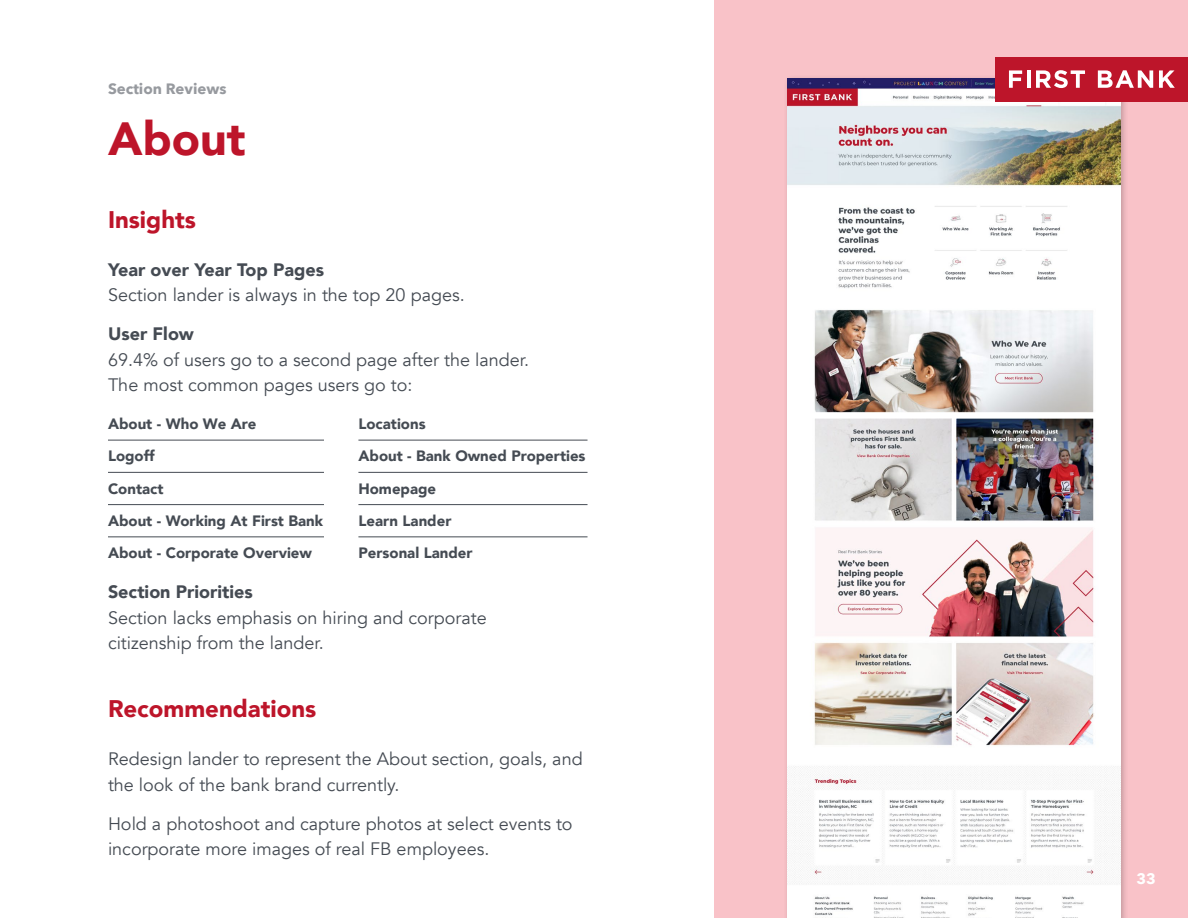
<style>
.page{position:relative;width:1188px;height:918px;background:#fff}
.page>*{position:absolute;margin:0;border:0;box-sizing:border-box;transform-origin:0 0}
.t1{font:900 46.5px "Avenir";color:#bd152a}
.t2{font:900 24px "Avenir";color:#bd152a}
.t3{font:18px/25.5px "Avenir";color:#454b53}
.t4{font:900 18px "Avenir";color:#454b53}
.t5{font:900 15px/32.2px "Avenir";color:#454b53}
.t6{font:700 15px "Avenir Next";color:#979a9f}
.t7{font:700 15px "Avenir Next";color:#fff}
</style>
<div class="page">
<div style="left:715px;top:0;width:473px;height:918px;background:#f9c2c8"></div>
<div style="left:783px;top:75px;width:346px;height:843px;background:#000;opacity:.25"></div>
<img style="left:787px;top:79px;width:334px;height:839px">
<hr style="left:108px;top:440px;width:216px;height:1px;background:#454b53">
<hr style="left:108px;top:472px;width:216px;height:1px;background:#454b53">
<hr style="left:108px;top:504px;width:216px;height:1px;background:#454b53">
<hr style="left:108px;top:537px;width:216px;height:1px;background:#454b53">
<hr style="left:358px;top:440px;width:230px;height:1px;background:#454b53">
<hr style="left:358px;top:472px;width:230px;height:1px;background:#454b53">
<hr style="left:358px;top:504px;width:230px;height:1px;background:#454b53">
<hr style="left:358px;top:537px;width:230px;height:1px;background:#454b53">
<div style="left:996px;top:57px;width:192px;height:44px;background:#bd152a"></div>
<svg style="left:1009px;top:70px;width:13px;height:18px"></svg>
<hr style="left:1027px;top:70px;width:3px;height:18px;background:#fff">
<svg style="left:1036px;top:70px;width:49px;height:18px"></svg>
<svg style="left:1098px;top:70px;width:55px;height:18px"></svg>
<svg style="left:1159px;top:70px;width:16px;height:18px"></svg>
<p class="t6" style="left:108px;top:76px;width:120px">Section Reviews</p>
<h1 class="t1" style="left:108px;top:98px;width:139px">About</h1>
<h2 class="t2" style="left:108px;top:199px;width:90px">Insights</h2>
<p class="t4" style="left:108px;top:254px;width:218px">Year over Year Top Pages</p>
<p class="t3" style="left:108px;top:282px;width:358px">Section lander is always in the top 20 pages.</p>
<p class="t4" style="left:108px;top:318px;width:87px">User Flow</p>
<p class="t3" style="left:108px;top:347px;width:423px">69.4% of users go to a second page after the lander.<br>The most common pages users go to:</p>
<p class="t5" style="left:108px;top:407px;width:217px">About - Who We Are<br>Logoff<br>Contact<br>About - Working At First Bank<br>About - Corporate Overview</p>
<p class="t5" style="left:358px;top:407px;width:229px">Locations<br>About - Bank Owned Properties<br>Homepage<br>Learn Lander<br>Personal Lander</p>
<p class="t4" style="left:108px;top:576px;width:146px">Section Priorities</p>
<p class="t3" style="left:108px;top:605px;width:380px">Section lacks emphasis on hiring and corporate citizenship from the lander.</p>
<h2 class="t2" style="left:108px;top:688px;width:210px">Recommendations</h2>
<p class="t3" style="left:108px;top:746px;width:476px">Redesign lander to represent the About section, goals, and the look of the bank brand currently.</p>
<p class="t3" style="left:108px;top:811px;width:466px">Hold a photoshoot and capture photos at select events to incorporate more images of real FB employees.</p>
<p class="t7" style="left:1137px;top:866px;width:21px">33</p>
</div>
